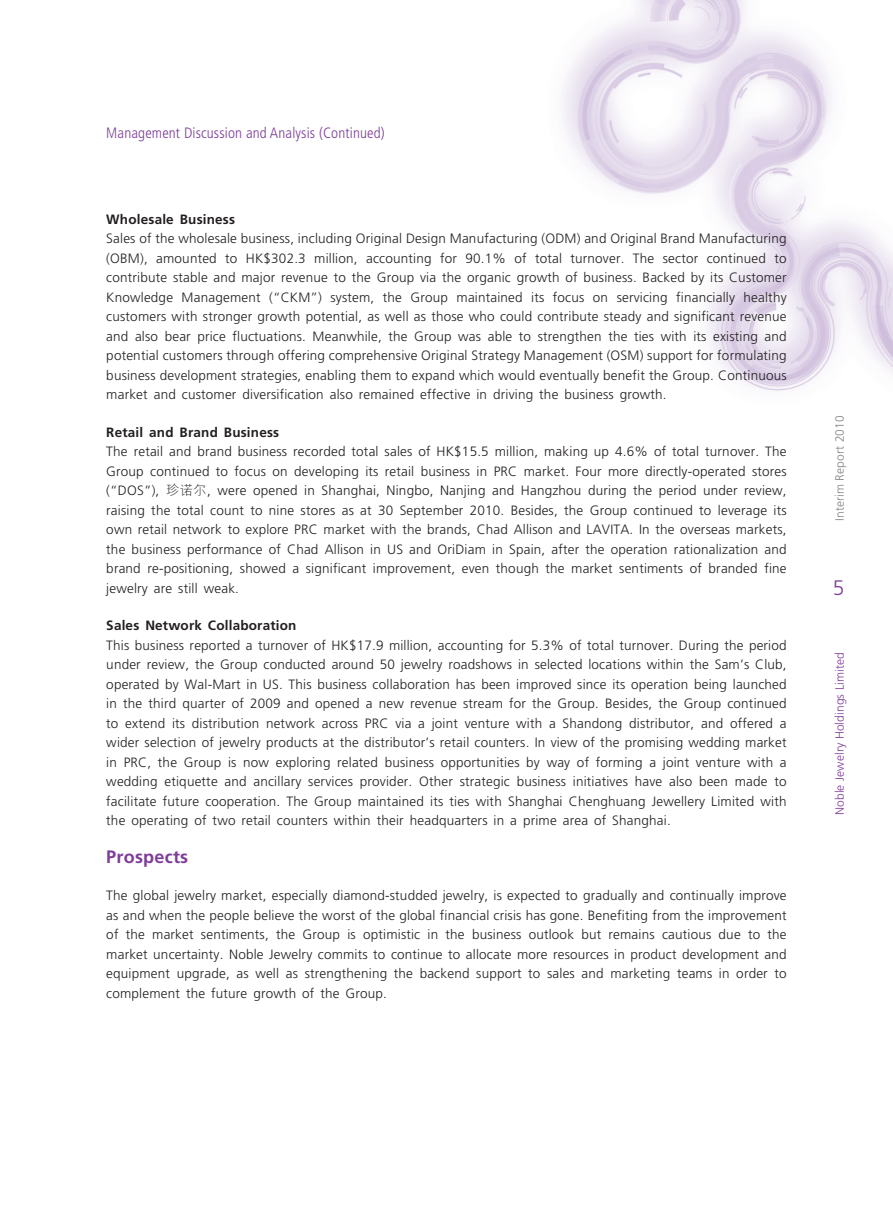
<style>
.page{position:relative;width:893px;height:1212px;background:#fff}
.page>*{position:absolute;margin:0;border:0;box-sizing:border-box;transform-origin:0 0}
.t1{font:300 21px "Frutiger LT Std";color:#7e3e98}
.t2{font:700 18px "Frutiger LT Std";letter-spacing:.015em;color:#7e3e98}
.t3{font:300 condensed 15px "Frutiger LT Std";letter-spacing:.01em;color:#7e3e98}
.t4{font:300 13.5px/19.5px "Frutiger LT Std";letter-spacing:.015em;color:#231f20;text-align:justify}
.t5{font:700 13.5px "Frutiger LT Std";letter-spacing:.015em;color:#231f20}
.t6{font:300 12px "Frutiger LT Std";letter-spacing:.01em;color:#7e3e98}
.t7{font:300 12px "Frutiger LT Std";letter-spacing:.01em;color:#808285}
.s1{font-family:"M Hei HKS Light E Ten B5 H";font-weight:400}
</style>
<div class="page">
<img style="left:562px;top:0;width:331px;height:391px">
<p class="t3" style="left:106px;top:127px;width:280px">Management Discussion and Analysis (Continued)</p>
<p class="t5" style="left:106px;top:214px;width:130px">Wholesale Business</p>
<p class="t4" style="left:106px;top:230px;width:682px">Sales of the wholesale business, including Original Design Manufacturing (ODM) and Original Brand Manufacturing (OBM), amounted to HK$302.3 million, accounting for 90.1% of total turnover. The sector continued to contribute stable and major revenue to the Group via the organic growth of business. Backed by its Customer Knowledge Management (“CKM”) system, the Group maintained its focus on servicing financially healthy customers with stronger growth potential, as well as those who could contribute steady and significant revenue and also bear price fluctuations. Meanwhile, the Group was able to strengthen the ties with its existing and potential customers through offering comprehensive Original Strategy Management (OSM) support for formulating business development strategies, enabling them to expand which would eventually benefit the Group. Continuous market and customer diversification also remained effective in driving the business growth.</p>
<p class="t5" style="left:106px;top:427px;width:174px">Retail and Brand Business</p>
<p class="t4" style="left:106px;top:443px;width:682px">The retail and brand business recorded total sales of HK$15.5 million, making up 4.6% of total turnover. The Group continued to focus on developing its retail business in PRC market. Four more directly-operated stores (“DOS”), <span class="s1">珍諾爾</span>, were opened in Shanghai, Ningbo, Nanjing and Hangzhou during the period under review, raising the total count to nine stores as at 30 September 2010. Besides, the Group continued to leverage its own retail network to explore PRC market with the brands, Chad Allison and LAVITA. In the overseas markets, the business performance of Chad Allison in US and OriDiam in Spain, after the operation rationalization and brand re-positioning, showed a significant improvement, even though the market sentiments of branded fine jewelry are still weak.</p>
<p class="t5" style="left:106px;top:620px;width:192px">Sales Network Collaboration</p>
<p class="t4" style="left:106px;top:636px;width:682px">This business reported a turnover of HK$17.9 million, accounting for 5.3% of total turnover. During the period under review, the Group conducted around 50 jewelry roadshows in selected locations within the Sam’s Club, operated by Wal-Mart in US. This business collaboration has been improved since its operation being launched in the third quarter of 2009 and opened a new revenue stream for the Group. Besides, the Group continued to extend its distribution network across PRC via a joint venture with a Shandong distributor, and offered a wider selection of jewelry products at the distributor’s retail counters. In view of the promising wedding market in PRC, the Group is now exploring related business opportunities by way of forming a joint venture with a wedding etiquette and ancillary services provider. Other strategic business initiatives have also been made to facilitate future cooperation. The Group maintained its ties with Shanghai Chenghuang Jewellery Limited with the operating of two retail counters within their headquarters in a prime area of Shanghai.</p>
<h2 class="t2" style="left:106px;top:849px;width:83px">Prospects</h2>
<p class="t4" style="left:106px;top:887px;width:682px">The global jewelry market, especially diamond-studded jewelry, is expected to gradually and continually improve as and when the people believe the worst of the global financial crisis has gone. Benefiting from the improvement of the market sentiments, the Group is optimistic in the business outlook but remains cautious due to the market uncertainty. Noble Jewelry commits to continue to allocate more resources in product development and equipment upgrade, as well as strengthening the backend support to sales and marketing teams in order to complement the future growth of the Group.</p>
<p class="t7" style="left:835px;top:521px;width:107px;rotate:-90deg">Interim Report 2010</p>
<h1 class="t1" style="left:833px;top:579px;width:13px">5</h1>
<p class="t6" style="left:835px;top:815px;width:164px;rotate:-90deg">Noble Jewelry Holdings Limited</p>
</div>
